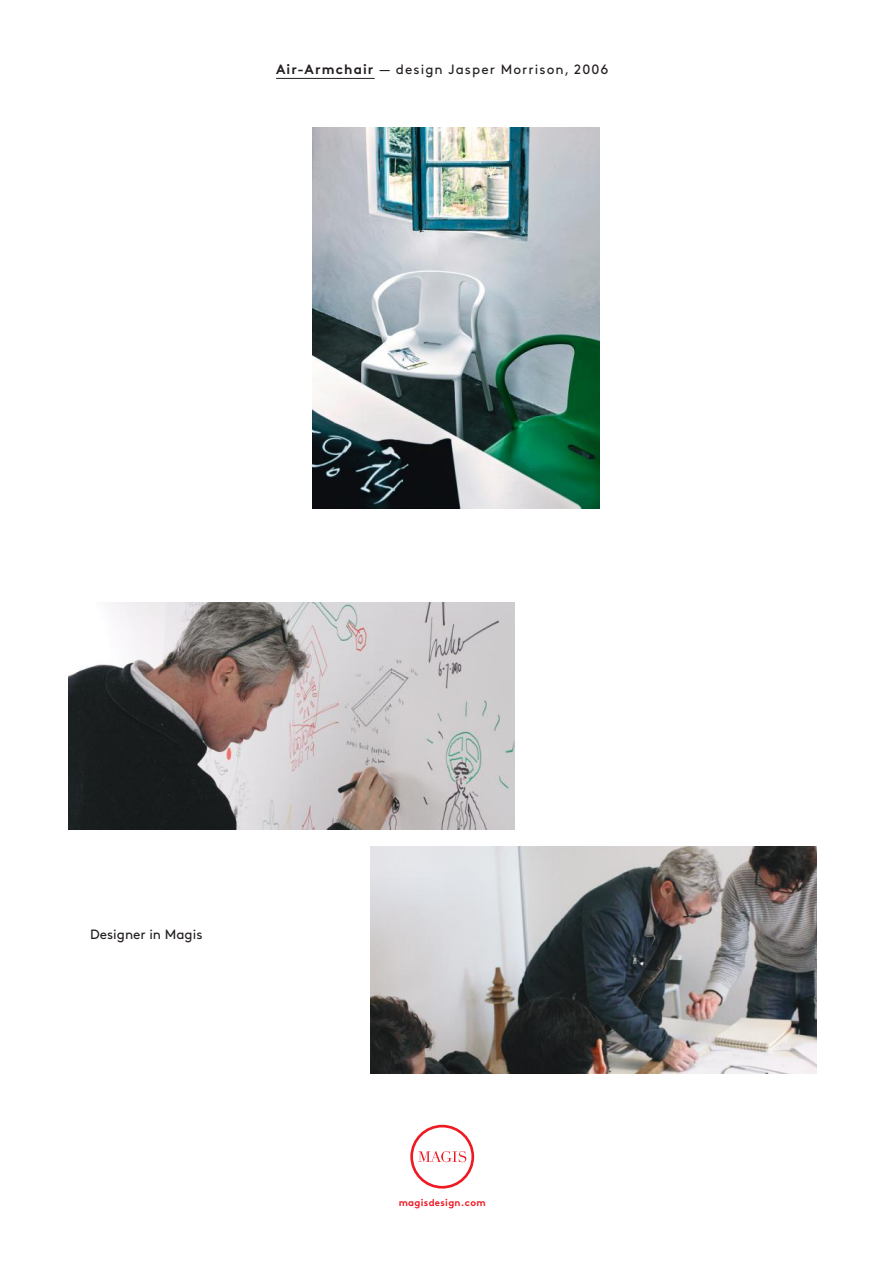
<style>
.page{position:relative;width:893px;height:1263px;background:#fff}
.page>*{position:absolute;margin:0;border:0;box-sizing:border-box;transform-origin:0 0}
.t1{font:13.5px "Brown";letter-spacing:.08em;color:#241f1f}
.t2{font:13.5px "Brown";color:#241f1f}
.t3{font:700 9.75px "Brown";letter-spacing:.03em;color:#ef1923}
.s1{font-weight:700}
</style>
<div class="page">
<svg style="left:410px;top:1125px;width:64px;height:63px"></svg>
<hr style="left:276px;top:78px;width:99px;height:1px;background:#241f1f">
<img style="left:312px;top:128px;width:287px;height:381px">
<img style="left:370px;top:846px;width:446px;height:227px">
<img style="left:68px;top:603px;width:447px;height:227px">
<p class="t1" style="left:276px;top:59px;width:334px"><span class="s1">Air-Armchair</span> — design Jasper Morrison, 2006</p>
<p class="t2" style="left:90px;top:924px;width:114px">Designer in Magis</p>
<p class="t3" style="left:399px;top:1195px;width:88px">magisdesign.com</p>
</div>
